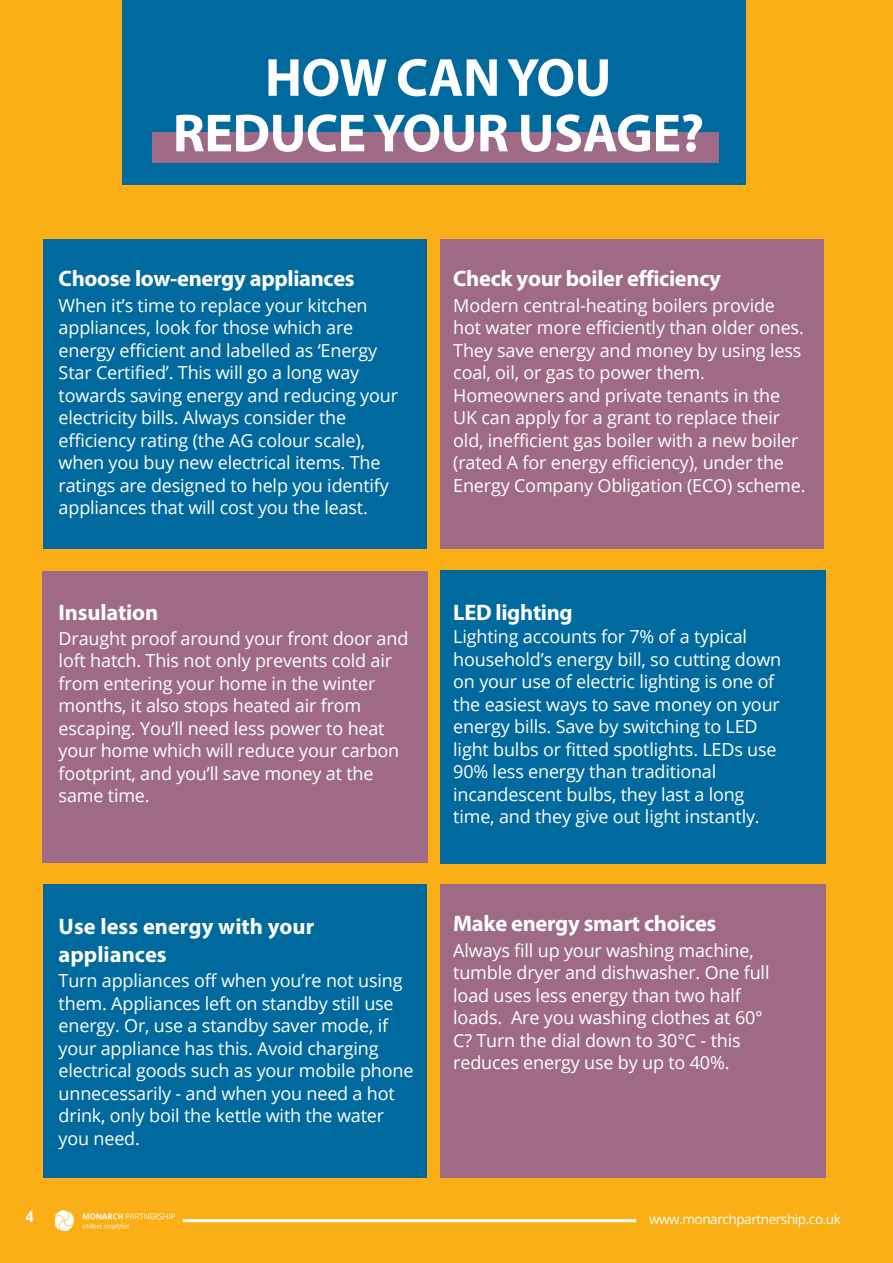
<style>
.page{position:relative;width:893px;height:1263px;background:#f9af15}
.page>*{position:absolute;margin:0;border:0;box-sizing:border-box;transform-origin:0 0}
.t1{font:700 54px/55.5px "Myriad Pro";letter-spacing:-.01em;color:#fff;text-align:center}
.t2{font:700 22.5px/28px "Myriad Pro";letter-spacing:-.015em;color:#fff}
.t3{font:18px/22.5px "Open Sans";letter-spacing:-.01em;color:#fff}
.t4{font:700 15px "Open Sans";color:#fff}
.t5{font:13.5px "Open Sans";letter-spacing:-.03em;color:#fff}
</style>
<div class="page">
<div style="left:122px;top:0;width:623px;height:184px;background:#00699e"></div>
<div style="left:152px;top:133px;width:567px;height:30px;background:#9f6a86"></div>
<div style="left:43px;top:239px;width:384px;height:310px;background:#00699e"></div>
<div style="left:440px;top:239px;width:384px;height:310px;background:#9f6a86"></div>
<div style="left:43px;top:885px;width:384px;height:293px;background:#00699e"></div>
<div style="left:42px;top:571px;width:385px;height:292px;background:#9f6a86"></div>
<div style="left:440px;top:570px;width:385px;height:293px;background:#00699e"></div>
<div style="left:440px;top:885px;width:385px;height:293px;background:#9f6a86"></div>
<hr style="left:183px;top:1219px;width:453px;height:3px;background:#fff">
<img style="left:55px;top:1210px;width:119px;height:20px">
<h1 class="t1" style="left:173px;top:48px;width:533px">HOW CAN YOU<br>REDUCE YOUR USAGE?</h1>
<p class="t2" style="left:59px;top:264px;width:298px">Choose low-energy appliances</p>
<p class="t3" style="left:59px;top:293px;width:341px">When it’s time to replace your kitchen appliances, look for those which are energy efficient and labelled as ‘Energy Star Certified’. This will go a long way towards saving energy and reducing your electricity bills. Always consider the efficiency rating (the AG colour scale), when you buy new electrical items. The ratings are designed to help you identify appliances that will cost you the least.</p>
<p class="t2" style="left:59px;top:597px;width:101px">Insulation</p>
<p class="t3" style="left:59px;top:626px;width:351px">Draught proof around your front door and loft hatch. This not only prevents cold air from entering your home in the winter months, it also stops heated air from escaping. You’ll need less power to heat your home which will reduce your carbon footprint, and you’ll save money at the same time.</p>
<p class="t2" style="left:59px;top:911px;width:257px">Use less energy with your appliances</p>
<p class="t3" style="left:59px;top:969px;width:356px">Turn appliances off when you’re not using them. Appliances left on standby still use energy. Or, use a standby saver mode, if your appliance has this. Avoid charging electrical goods such as your mobile phone unnecessarily - and when you need a hot drink, only boil the kettle with the water you need.</p>
<p class="t2" style="left:453px;top:264px;width:269px">Check your boiler efficiency</p>
<p class="t3" style="left:453px;top:293px;width:354px">Modern central-heating boilers provide hot water more efficiently than older ones.<br>They save energy and money by using less coal, oil, or gas to power them.<br>Homeowners and private tenants in the UK can apply for a grant to replace their old, inefficient gas boiler with a new boiler (rated A for energy efficiency), under the Energy Company Obligation (ECO) scheme.</p>
<p class="t2" style="left:453px;top:597px;width:121px">LED lighting</p>
<p class="t3" style="left:453px;top:625px;width:330px">Lighting accounts for 7% of a typical household’s energy bill, so cutting down on your use of electric lighting is one of the easiest ways to save money on your energy bills. Save by switching to LED light bulbs or fitted spotlights. LEDs use 90% less energy than traditional incandescent bulbs, they last a long time, and they give out light instantly.</p>
<p class="t2" style="left:453px;top:909px;width:265px">Make energy smart choices</p>
<p class="t3" style="left:453px;top:938px;width:318px">Always fill up your washing machine, tumble dryer and dishwasher. One full load uses less energy than two half loads. Are you washing clothes at 60° C? Turn the dial down to 30°C - this reduces energy use by up to 40%.</p>
<p class="t4" style="left:25px;top:1206px;width:10px">4</p>
<p class="t5" style="left:649px;top:1210px;width:193px">www.monarchpartnership.co.uk</p>
</div>
